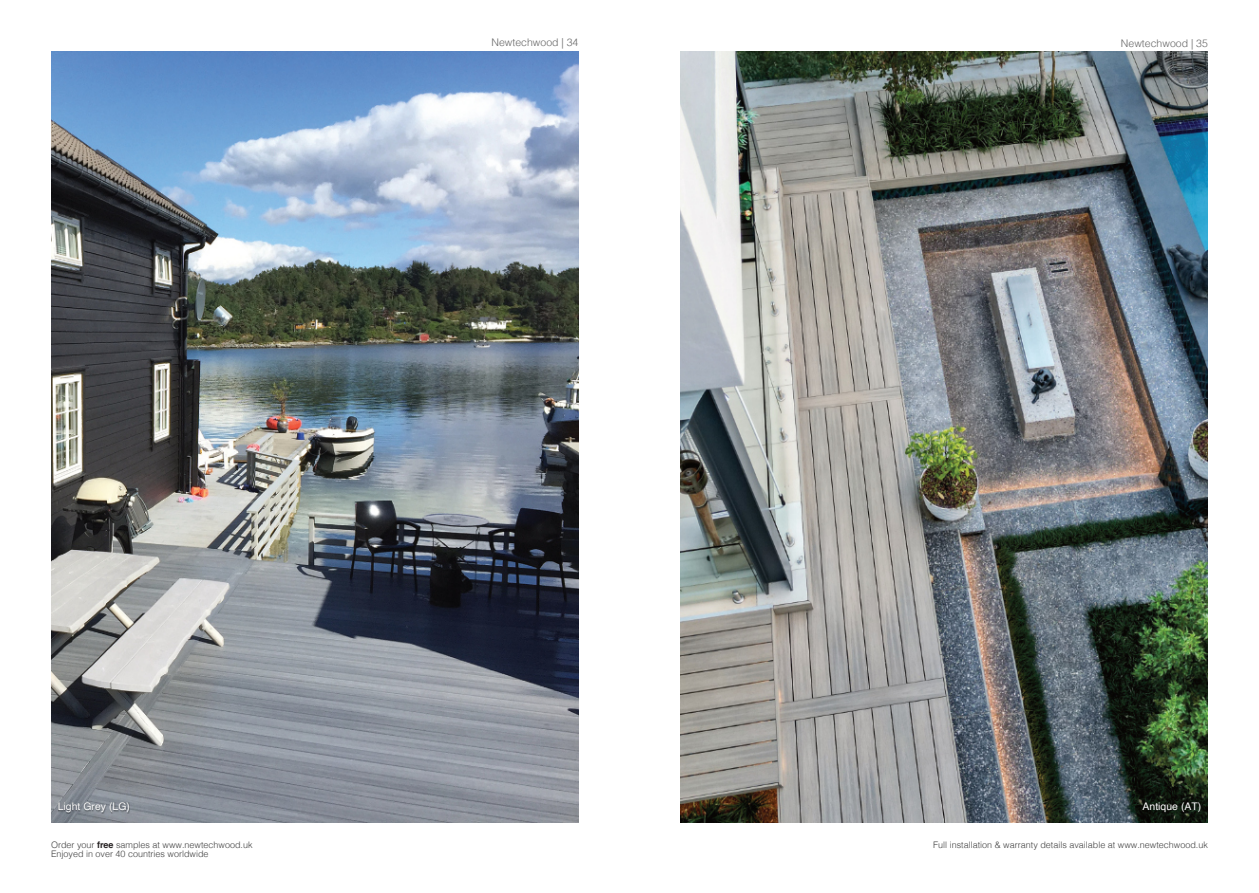
<style>
.page{position:relative;width:1259px;height:893px;background:#fff}
.page>*{position:absolute;margin:0;border:0;box-sizing:border-box;transform-origin:0 0}
.t1{font:300 10.5px "Helvetica";color:#666}
.t2{font:10.5px "Helvetica";color:#fff}
.t3{font:300 9px/9px "Helvetica";color:#404040}
.s1{font-weight:700;color:#231f20}
</style>
<div class="page">
<img style="left:51px;top:51px;width:527px;height:771px">
<img style="left:58px;top:803px;width:72px;height:10px">
<img style="left:680px;top:51px;width:528px;height:771px">
<img style="left:1142px;top:803px;width:59px;height:10px">
<p class="t1" style="left:491px;top:39px;width:88px">Newtechwood | 34</p>
<p class="t1" style="left:1121px;top:40px;width:88px">Newtechwood | 35</p>
<p class="t2" style="left:58px;top:803px;width:74px">Light Grey (LG)</p>
<p class="t2" style="left:1142px;top:803px;width:60px">Antique (AT)</p>
<p class="t3" style="left:51px;top:842px;width:203px">Order your <span class="s1">free</span> samples at www.newtechwood.uk<br>Enjoyed in over 40 countries worldwide</p>
<p class="t3" style="left:933px;top:842px;width:276px">Full installation &amp; warranty details available at www.newtechwood.uk</p>
</div>
